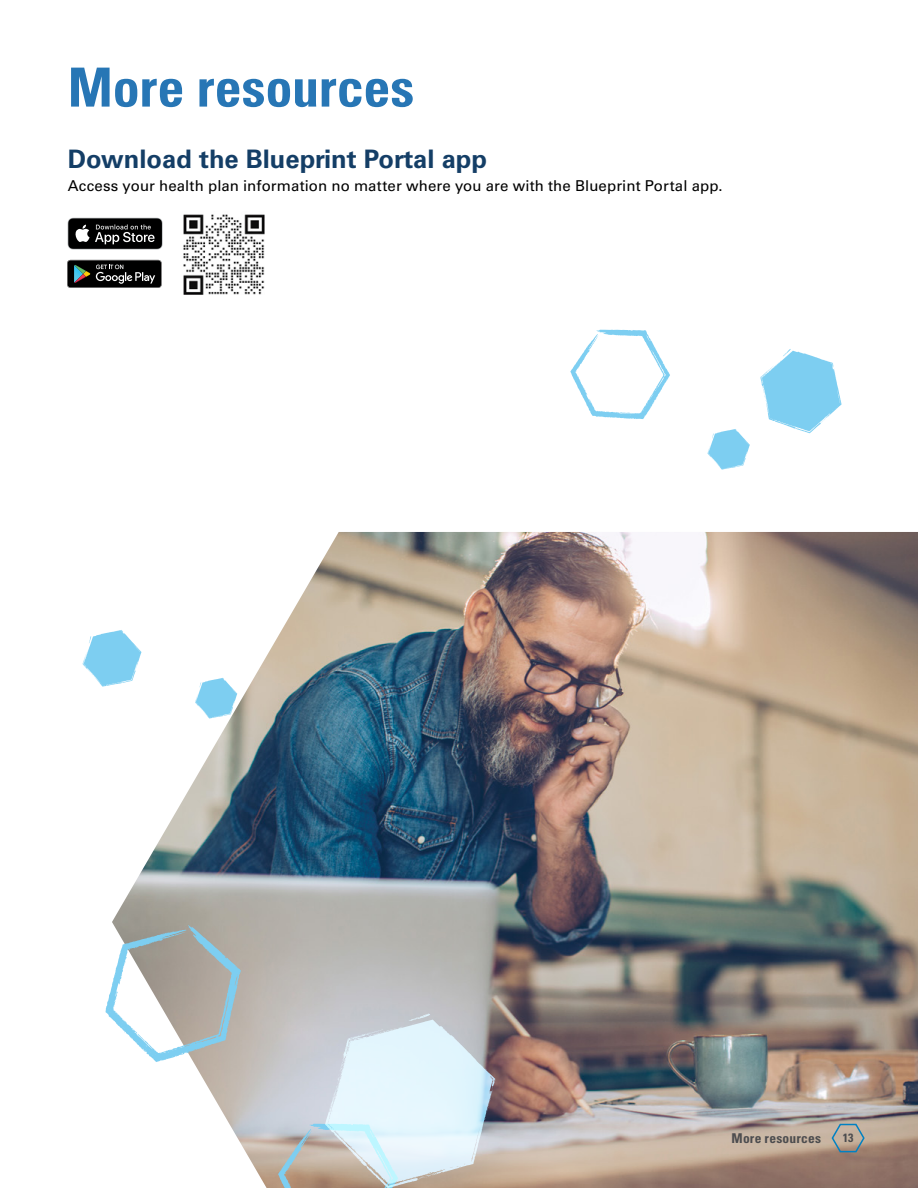
<style>
.page{position:relative;width:918px;height:1188px;background:#fff}
.page>*{position:absolute;margin:0;border:0;box-sizing:border-box;transform-origin:0 0}
.t1{font:700 condensed 54px "Univers LT Std";color:#2776b5}
.subhead1{font:700 25.5px "Univers LT Std";color:#143e66}
.t2{font:15px "Univers LT Std";letter-spacing:.005em;color:#000}
.Footer_-_right{font:700 condensed 13.5px "Univers LT Std";letter-spacing:.02em;color:#4d4d4f}
.t3{font:700 condensed 12px "Univers LT Std";color:#4d4d4f}
</style>
<div class="page">
<img style="left:112px;top:532px;width:806px;height:656px">
<svg style="left:831px;top:1122px;width:35px;height:31px"></svg>
<svg style="left:68px;top:218px;width:95px;height:32px;background:#343434"></svg>
<svg style="left:67px;top:260px;width:95px;height:28px;background:#282b2a"></svg>
<svg style="left:570px;top:330px;width:100px;height:89px"></svg>
<svg style="left:106px;top:925px;width:135px;height:137px"></svg>
<svg style="left:278px;top:1014px;width:218px;height:174px;background:#cfd7da"></svg>
<svg style="left:760px;top:349px;width:82px;height:84px"></svg>
<svg style="left:82px;top:630px;width:59px;height:57px"></svg>
<svg style="left:707px;top:429px;width:43px;height:41px"></svg>
<svg style="left:195px;top:678px;width:42px;height:41px"></svg>
<img style="left:183px;top:214px;width:82px;height:81px">
<p class="t1" style="left:68px;top:54px;width:348px">More resources</p>
<p class="subhead1" style="left:68px;top:144px;width:421px">Download the Blueprint Portal app</p>
<p class="t2" style="left:68px;top:176px;width:656px">Access your health plan information no matter where you are with the Blueprint Portal app.</p>
<p class="Footer_-_right" style="left:732px;top:1130px;width:91px">More resources</p>
<p class="t3" style="left:843px;top:1131px;width:12px">13</p>
</div>
